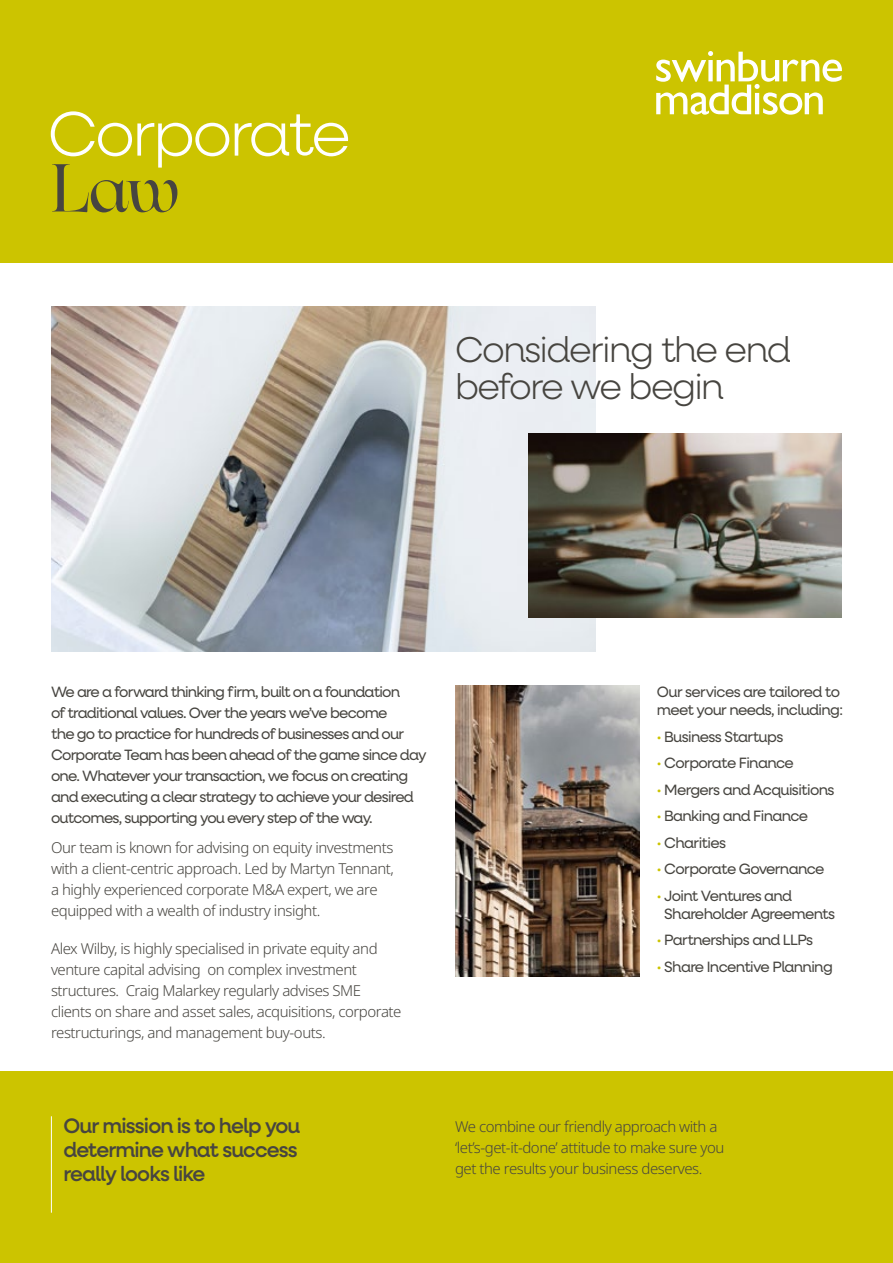
<style>
.page{position:relative;width:893px;height:1263px;background:#fff}
.page>*{position:absolute;margin:0;border:0;box-sizing:border-box;transform-origin:0 0}
.t1{font:67.5px "SM Arsenica";color:#474540}
.t2{font:300 63px "Neulis Neue";letter-spacing:-.04em;color:#fff}
.t3{font:300 36px/37.5px "Neulis Neue";letter-spacing:-.04em;color:#474540}
.t4{font:500 21px/24px "Neulis Neue";letter-spacing:-.04em;color:#474540}
.t5{font:15px/21px "Neulis Neue";letter-spacing:-.05em;color:#474540}
.t6{font:300 15px/21px "Noto Sans";letter-spacing:-.03em;color:#474540}
.s1{color:#ccc400}
</style>
<div class="page">
<div style="left:0;top:1071px;width:893px;height:192px;background:#ccc400"></div>
<div style="left:0;top:0;width:893px;height:263px;background:#ccc400"></div>
<img style="left:51px;top:306px;width:544px;height:345px">
<img style="left:529px;top:434px;width:313px;height:184px">
<svg style="left:656px;top:51px;width:186px;height:64px"></svg>
<hr style="left:51px;top:1116px;width:1px;height:97px;background:#fff">
<img style="left:455px;top:685px;width:185px;height:291px">
<h2 class="t2" style="left:48px;top:106px;width:305px">Corporate</h2>
<h1 class="t1" style="left:50px;top:163px;width:131px">Law</h1>
<h3 class="t3" style="left:455px;top:333px;width:337px">Considering the end before we begin</h3>
<p class="t5" style="left:51px;top:682px;width:377px">We are a forward thinking firm, built on a foundation<br>of traditional values. Over the years we’ve become<br>the go to practice for hundreds of businesses and our Corporate Team has been ahead of the game since day one. Whatever your transaction, we focus on creating and executing a clear strategy to achieve your desired outcomes, supporting you every step of the way.</p>
<p class="t6" style="left:51px;top:838px;width:344px">Our team is known for advising on equity investments with a client-centric approach. Led by Martyn Tennant, a highly experienced corporate M&amp;A expert, we are equipped with a wealth of industry insight.</p>
<p class="t6" style="left:51px;top:939px;width:352px">Alex Wilby, is highly specialised in private equity and venture capital advising on complex investment structures. Craig Malarkey regularly advises SME clients on share and asset sales, acquisitions, corporate restructurings, and management buy-outs.</p>
<p class="t5" style="left:657px;top:684px;width:188px;line-height:18px">Our services are tailored to meet your needs, including:</p>
<p class="t5" style="left:657px;top:727px;width:128px"><span class="s1">•</span> Business Startups</p>
<p class="t5" style="left:657px;top:753px;width:138px"><span class="s1">•</span> Corporate Finance</p>
<p class="t5" style="left:657px;top:780px;width:179px"><span class="s1">•</span> Mergers and Acquisitions</p>
<p class="t5" style="left:657px;top:806px;width:153px"><span class="s1">•</span> Banking and Finance</p>
<p class="t5" style="left:657px;top:833px;width:71px"><span class="s1">•</span> Charities</p>
<p class="t5" style="left:657px;top:859px;width:169px"><span class="s1">•</span> Corporate Governance</p>
<p class="t5" style="left:664px;top:887px;width:173px;line-height:18px;text-indent:-7px"><span class="s1">•</span> Joint Ventures and<br>Shareholder Agreements</p>
<p class="t5" style="left:657px;top:930px;width:158px"><span class="s1">•</span> Partnerships and LLPs</p>
<p class="t5" style="left:657px;top:957px;width:177px"><span class="s1">•</span> Share Incentive Planning</p>
<h3 class="t4" style="left:63px;top:1115px;width:238px">Our mission is to help you determine what success really looks like</h3>
<p class="t6" style="left:455px;top:1118px;width:271px">We combine our friendly approach with a ‘let’s-get-it-done’ attitude to make sure you get the results your business deserves.</p>
</div>
